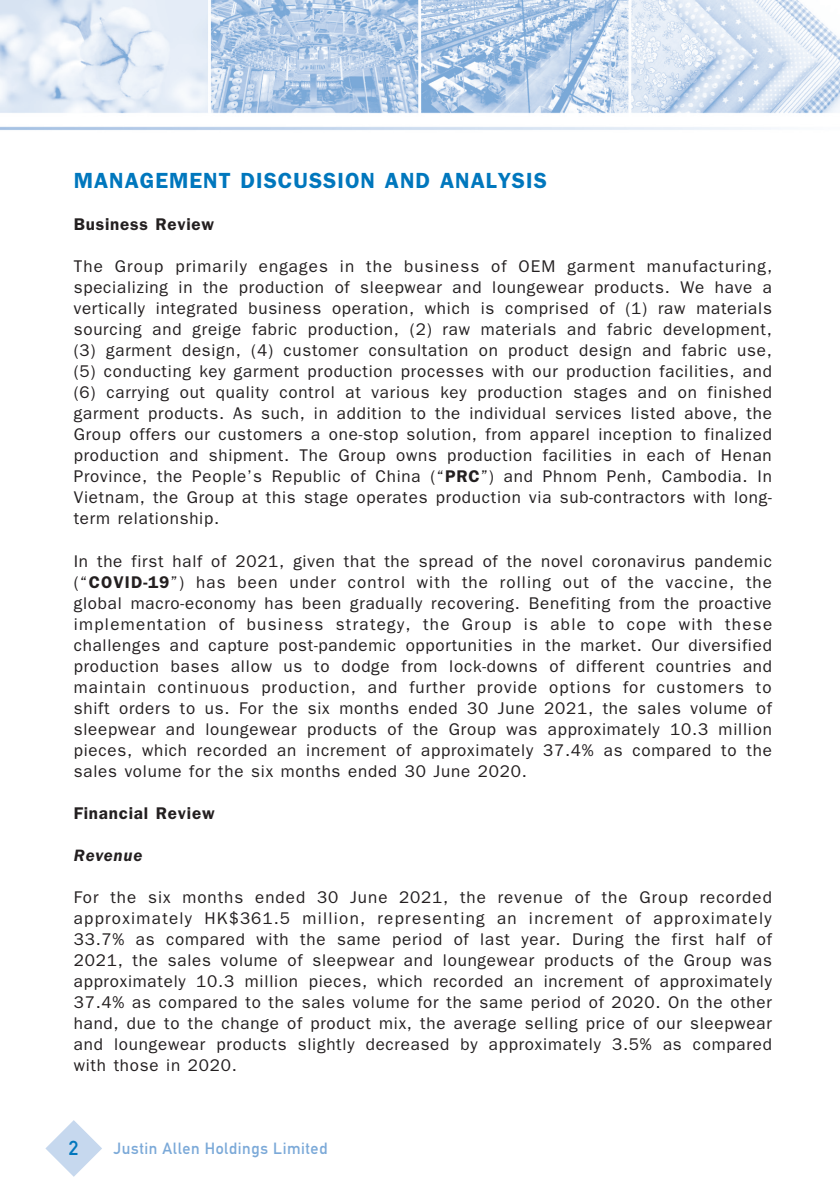
<style>
.page{position:relative;width:840px;height:1191px;background:#fff}
.page>*{position:absolute;margin:0;border:0;box-sizing:border-box;transform-origin:0 0}
.t1{font:600 22px "ITC Franklin Gothic Std";letter-spacing:.045em;color:#0077bd}
.t2{font:20px "DIN Mittelschrift Std";color:#0077bd}
.t3{font:17px/21px "ITC Franklin Gothic Std";letter-spacing:.045em;color:#231f20;text-align:justify}
.t4{font:600 17px "ITC Franklin Gothic Std";letter-spacing:.045em;color:#231f20}
.t5{font:italic 600 17px "ITC Franklin Gothic Std";letter-spacing:.045em;color:#231f20}
.t6{font:16px "DIN Mittelschrift Std";letter-spacing:.035em;color:#7ba9d8}
.s1{font-weight:600}
</style>
<div class="page">
<img style="left:0;top:0;width:840px;height:1177px">
<svg style="left:45px;top:1120px;width:57px;height:56px"></svg>
<p class="t1" style="left:74px;top:168px;width:474px">MANAGEMENT DISCUSSION AND ANALYSIS</p>
<p class="t4" style="left:74px;top:214px;width:142px">Business Review</p>
<p class="t3" style="left:74px;top:256px;width:699px">The Group primarily engages in the business of OEM garment manufacturing, specializing in the production of sleepwear and loungewear products. We have a vertically integrated business operation, which is comprised of (1) raw materials sourcing and greige fabric production, (2) raw materials and fabric development, (3) garment design, (4) customer consultation on product design and fabric use, (5) conducting key garment production processes with our production facilities, and (6) carrying out quality control at various key production stages and on finished garment products. As such, in addition to the individual services listed above, the Group offers our customers a one-stop solution, from apparel inception to finalized production and shipment. The Group owns production facilities in each of Henan Province, the People’s Republic of China (“<span class="s1">PRC</span>”) and Phnom Penh, Cambodia. In Vietnam, the Group at this stage operates production via sub-contractors with long&shy;term relationship.</p>
<p class="t3" style="left:74px;top:550px;width:699px">In the first half of 2021, given that the spread of the novel coronavirus pandemic (“<span class="s1">COVID-19</span>”) has been under control with the rolling out of the vaccine, the global macro-economy has been gradually recovering. Benefiting from the proactive implementation of business strategy, the Group is able to cope with these challenges and capture post-pandemic opportunities in the market. Our diversified production bases allow us to dodge from lock-downs of different countries and maintain continuous production, and further provide options for customers to shift orders to us. For the six months ended 30 June 2021, the sales volume of sleepwear and loungewear products of the Group was approximately 10.3 million pieces, which recorded an increment of approximately 37.4% as compared to the sales volume for the six months ended 30 June 2020.</p>
<p class="t4" style="left:74px;top:802px;width:142px">Financial Review</p>
<p class="t5" style="left:74px;top:845px;width:70px">Revenue</p>
<p class="t3" style="left:74px;top:886px;width:699px">For the six months ended 30 June 2021, the revenue of the Group recorded approximately HK$361.5 million, representing an increment of approximately 33.7% as compared with the same period of last year. During the first half of 2021, the sales volume of sleepwear and loungewear products of the Group was approximately 10.3 million pieces, which recorded an increment of approximately 37.4% as compared to the sales volume for the same period of 2020. On the other hand, due to the change of product mix, the average selling price of our sleepwear and loungewear products slightly decreased by approximately 3.5% as compared with those in 2020.</p>
<p class="t2" style="left:69px;top:1136px;width:11px">2</p>
<p class="t6" style="left:113px;top:1138px;width:215px">Justin Allen Holdings Limited</p>
</div>
